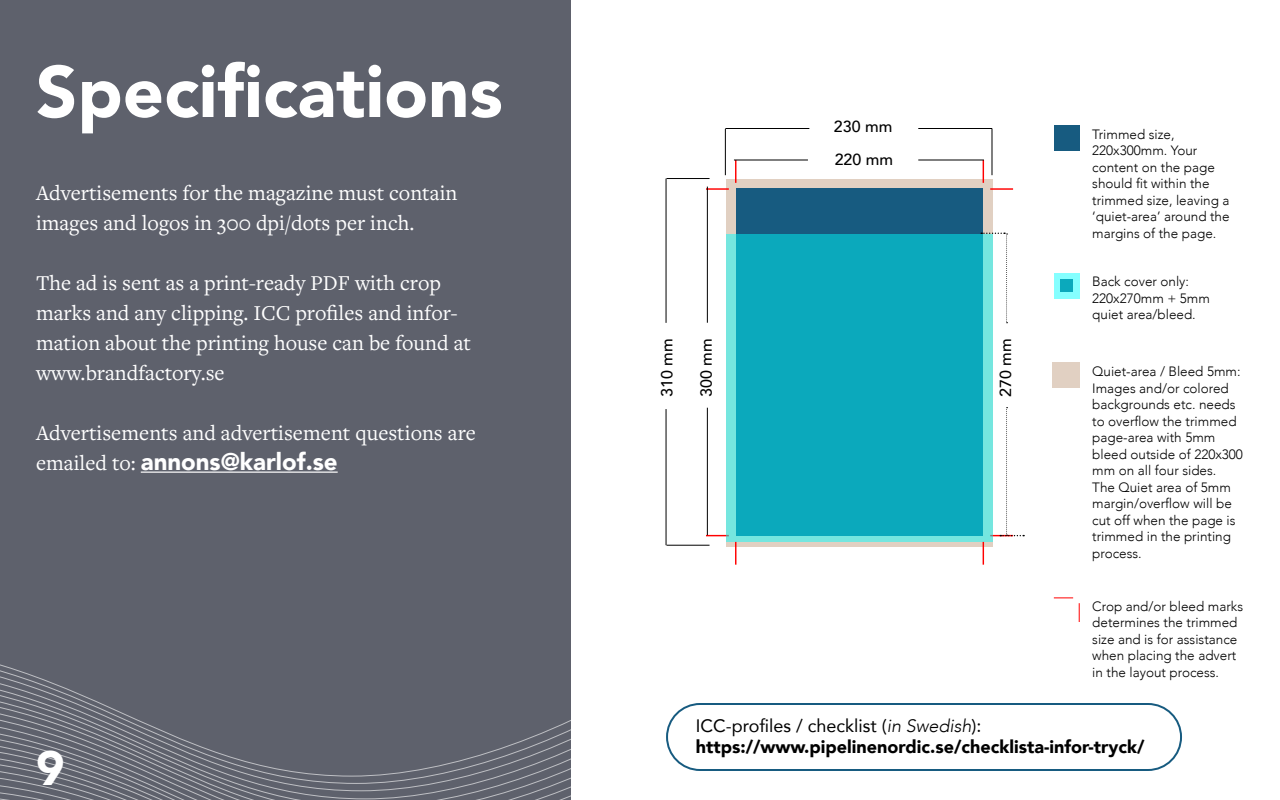
<style>
.page{position:relative;width:1280px;height:800px;background:#fff}
.page>*{position:absolute;margin:0;border:0;box-sizing:border-box;transform-origin:0 0}
.t1{font:900 72px "Avenir";color:#fff}
.t2{font:900 48px "Avenir";color:#fff}
.t3{font:900 24px "Avenir";color:#fff}
.t4{font:22px/30px "Freight Text Pro";color:#fff}
.t5{font:900 18px/21.6px "Avenir";color:#000}
.t6{font:500 16px "Avenir";color:#000}
.t7{font:300 13.5px/16.5px "Avenir";color:#000}
.s1{font-family:"Freight Text Pro";font-weight:400;font-size:22px}
.s2{font-weight:400}
.s3{font-weight:300;font-style:italic}
</style>
<div class="page">
<div style="left:0;top:0;width:571px;height:800px;background:#5e616c"></div>
<hr style="left:141px;top:472px;width:197px;height:1px;background:#fff">
<div style="left:1054px;top:125px;width:26px;height:26px;background:#175b80"></div>
<div style="left:1053px;top:363px;width:27px;height:25px;background:#e1d0c2"></div>
<div style="left:726px;top:179px;width:266px;height:367px;background:#e1d0c2"></div>
<div style="left:736px;top:189px;width:247px;height:347px;background:#175b80"></div>
<svg style="left:735px;top:542px;width:1px;height:23px"></svg>
<svg style="left:735px;top:160px;width:1px;height:23px"></svg>
<svg style="left:983px;top:542px;width:1px;height:23px"></svg>
<svg style="left:983px;top:160px;width:1px;height:23px"></svg>
<svg style="left:706px;top:535px;width:20px;height:1px"></svg>
<hr style="left:706px;top:188px;width:23px;height:2px;background:#f00">
<hr style="left:990px;top:188px;width:23px;height:2px;background:#f00">
<svg style="left:1079px;top:603px;width:1px;height:19px"></svg>
<svg style="left:1054px;top:598px;width:19px;height:1px"></svg>
<hr style="left:734px;top:159px;width:74px;height:1px;background:#000">
<hr style="left:707px;top:408px;width:1px;height:127px;background:#000">
<hr style="left:725px;top:128px;width:84px;height:1px;background:#000">
<hr style="left:666px;top:409px;width:1px;height:136px;background:#000">
<hr style="left:666px;top:179px;width:1px;height:144px;background:#000">
<hr style="left:918px;top:159px;width:66px;height:1px;background:#000">
<hr style="left:707px;top:187px;width:1px;height:136px;background:#000">
<svg style="left:981px;top:233px;width:27px;height:90px"></svg>
<hr style="left:918px;top:128px;width:74px;height:1px;background:#000">
<hr style="left:725px;top:129px;width:1px;height:46px;background:#000">
<hr style="left:667px;top:545px;width:43px;height:1px;background:#000">
<hr style="left:667px;top:178px;width:43px;height:1px;background:#000">
<hr style="left:991px;top:129px;width:1px;height:46px;background:#000">
<div style="left:666px;top:703px;width:516px;height:68px;border:2px solid #175b80;border-radius:33px"></div>
<svg style="left:0;top:664px;width:571px;height:136px"></svg>
<svg style="left:726px;top:234px;width:266px;height:308px;background:#13aebe"></svg>
<svg style="left:1054px;top:273px;width:26px;height:26px"></svg>
<svg style="left:990px;top:407px;width:34px;height:129px"></svg>
<h1 class="t1" style="left:36px;top:30px;width:468px">Specifications</h1>
<h3 class="t4" style="left:36px;top:181px;width:423px">Advertisements for the magazine must contain images and logos in 300 dpi/dots per inch.</h3>
<h3 class="t4" style="left:36px;top:271px;width:437px">The ad is sent as a print-ready PDF with crop marks and any clipping. ICC profiles and infor&shy;mation about the printing house can be found at www.brandfactory.se</h3>
<h3 class="t4" style="left:36px;top:421px;width:441px">Advertisements and advertisement questions are</h3>
<h3 class="t3" style="left:36px;top:452px;width:303px"><span class="s1">emailed to:</span> annons@karlof.se</h3>
<h2 class="t2" style="left:36px;top:748px;width:30px">9</h2>
<p class="t6" style="left:660px;top:397px;width:60px;rotate:-90deg">310 mm</p>
<p class="t6" style="left:834px;top:120px;width:60px">230 mm</p>
<p class="t6" style="left:835px;top:152px;width:60px">220 mm</p>
<p class="t6" style="left:700px;top:397px;width:60px;rotate:-90deg">300 mm</p>
<p class="t6" style="left:999px;top:397px;width:60px;rotate:-90deg">270 mm</p>
<p class="t7" style="left:1092px;top:127px;width:139px">Trimmed size,<br>220x300mm. Your content on the page should fit within the trimmed size, leaving a ‘quiet-area’ around the margins of the page.</p>
<p class="t7" style="left:1092px;top:275px;width:119px">Back cover only:<br>220x270mm + 5mm quiet area/bleed.</p>
<p class="t7" style="left:1092px;top:364px;width:152px">Quiet-area / Bleed 5mm:<br>Images and/or colored backgrounds etc. needs to overflow the trimmed page-area with 5mm bleed outside of 220x300 mm on all four sides.<br>The Quiet area of 5mm margin/overflow will be cut off when the page is trimmed in the printing process.</p>
<p class="t7" style="left:1092px;top:599px;width:152px">Crop and/or bleed marks determines the trimmed size and is for assistance when placing the advert in the layout process.</p>
<h3 class="t5" style="left:696px;top:716px;width:450px"><span class="s2">ICC-profiles / checklist (</span><span class="s3">in Swedish</span><span class="s2">): </span>https://www.pipelinenordic.se/checklista-infor-tryck/</h3>
</div>
